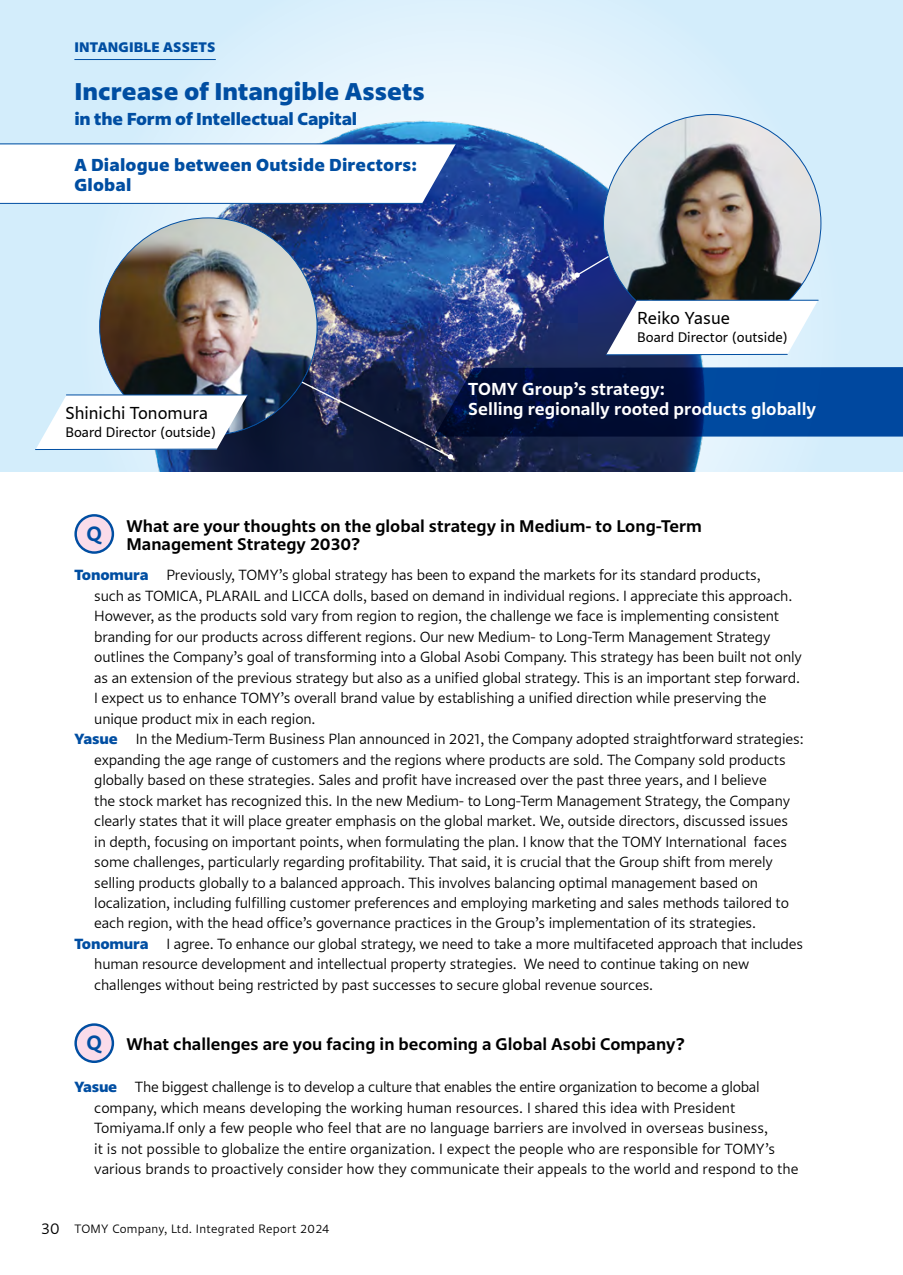
<style>
.page{position:relative;width:903px;height:1275px;background:#fff}
.page>*{position:absolute;margin:0;border:0;box-sizing:border-box;transform-origin:0 0}
.t1{font:800 24.5px "Sharoa Pro";color:#004ea2}
.t2{font:700 17.5px/19.2px "Sharoa Pro";color:#fff}
.t3{font:800 17.5px/19.2px "Sharoa Pro";letter-spacing:.01em;color:#004ea2}
.t4{font:800 17.5px "Sharoa Pro";letter-spacing:-.01em;color:#004ea2}
.t5{font:17.5px "Sharoa Pro";color:#000}
.t6{font:700 17.15px/18.4px "Sharoa Pro";color:#000}
.t7{font:300 14.88px/20.5px "Sharoa Pro";letter-spacing:-.01em;color:#000}
.t8{font:14px "Sharoa Pro";color:#000}
.t9{font:800 14px "Sharoa Pro";letter-spacing:.01em;color:#004ea2}
.t10{font:300 12.25px "Sharoa Pro";letter-spacing:.025em;color:#000}
.s1{font-size:21px;color:#004ea2}
.s2{font-weight:800;color:#004ea2}
.s3{font-size:15.75px}
</style>
<div class="page">
<svg style="left:0;top:0;width:903px;height:471px;background:#d7eefb"></svg>
<img style="left:130px;top:99px;width:602px;height:372px">
<hr style="left:74px;top:59px;width:142px;height:1px;background:#004ea2">
<svg style="left:0;top:144px;width:456px;height:59px"></svg>
<hr style="left:0;top:143px;width:456px;height:1px;background:#004ea2">
<hr style="left:0;top:203px;width:422px;height:1px;background:#004ea2">
<img style="left:603px;top:115px;width:218px;height:217px;border-radius:109px">
<img style="left:100px;top:218px;width:217px;height:216px">
<div style="left:76px;top:515px;width:37px;height:38px;background:#fadcea;border-radius:50%"></div>
<div style="left:74px;top:514px;width:40px;height:40px;border:2px solid #004ea2;border-radius:50%"></div>
<div style="left:76px;top:1024px;width:37px;height:38px;background:#fadcea;border-radius:50%"></div>
<div style="left:74px;top:1023px;width:40px;height:40px;border:2px solid #004ea2;border-radius:50%"></div>
<svg style="left:36px;top:395px;width:211px;height:54px"></svg>
<hr style="left:66px;top:394px;width:182px;height:1px;background:#004ea2">
<hr style="left:35px;top:449px;width:182px;height:1px;background:#004ea2">
<svg style="left:606px;top:300px;width:212px;height:55px"></svg>
<hr style="left:637px;top:300px;width:181px;height:1px;background:#004ea2">
<hr style="left:606px;top:354px;width:181px;height:1px;background:#004ea2">
<svg style="left:574px;top:255px;width:36px;height:23px"></svg>
<svg style="left:301px;top:367px;width:602px;height:92px;background:#1c3868"></svg>
<p class="t9" style="left:74px;top:35px;width:143px">INTANGIBLE ASSETS</p>
<h1 class="t1" style="left:74px;top:69px;width:352px">Increase of Intangible Assets</h1>
<p class="t4" style="left:74px;top:103px;width:284px">in the Form of Intellectual Capital</p>
<p class="t3" style="left:74px;top:154px;width:344px">A Dialogue between Outside Directors:<br>Global</p>
<p class="t5" style="left:65px;top:398px;width:144px">Shinichi Tonomura</p>
<p class="t8" style="left:65px;top:420px;width:152px">Board Director (outside)</p>
<p class="t5" style="left:637px;top:304px;width:94px">Reiko Yasue</p>
<p class="t8" style="left:637px;top:326px;width:152px">Board Director (outside)</p>
<p class="t2" style="left:468px;top:378px;width:350px">TOMY Group’s strategy:<br>Selling regionally rooted products globally</p>
<p class="t6" style="left:126px;top:515px;width:577px;text-indent:-40px"><span class="s1">Q</span> What are your thoughts on the global strategy in Medium- to Long-Term<br>Management Strategy 2030?</p>
<p class="t7" style="left:74px;top:564px;width:688px"><span class="s2">Tonomura</span> Previously, TOMY’s global strategy has been to expand the markets for its standard products,</p>
<p class="t7" style="left:94px;top:584px;width:700px">such as TOMICA, PLARAIL and LICCA dolls, based on demand in individual regions. I appreciate this approach.</p>
<p class="t7" style="left:94px;top:605px;width:686px">However, as the products sold vary from region to region, the challenge we face is implementing consistent</p>
<p class="t7" style="left:94px;top:625px;width:678px">branding for our products across different regions. Our new Medium- to Long-Term Management Strategy</p>
<p class="t7" style="left:94px;top:646px;width:709px">outlines the Company’s goal of transforming into a Global Asobi Company. This strategy has been built not only</p>
<p class="t7" style="left:94px;top:666px;width:707px">as an extension of the previous strategy but also as a unified global strategy. This is an important step forward.</p>
<p class="t7" style="left:94px;top:687px;width:674px">I expect us to enhance TOMY’s overall brand value by establishing a unified direction while preserving the</p>
<p class="t7" style="left:94px;top:707px;width:223px">unique product mix in each region.</p>
<p class="t7" style="left:74px;top:728px;width:731px"><span class="s2">Yasue</span> In the Medium-Term Business Plan announced in 2021, the Company adopted straightforward strategies:</p>
<p class="t7" style="left:94px;top:748px;width:693px">expanding the age range of customers and the regions where products are sold. The Company sold products</p>
<p class="t7" style="left:94px;top:768px;width:674px">globally based on these strategies. Sales and profit have increased over the past three years, and I believe</p>
<p class="t7" style="left:94px;top:789px;width:697px">the stock market has recognized this. In the new Medium- to Long-Term Management Strategy, the Company</p>
<p class="t7" style="left:94px;top:809px;width:695px">clearly states that it will place greater emphasis on the global market. We, outside directors, discussed issues</p>
<p class="t7" style="left:94px;top:830px;width:694px">in depth, focusing on important points, when formulating the plan. I know that the TOMY International faces</p>
<p class="t7" style="left:94px;top:850px;width:680px">some challenges, particularly regarding profitability. That said, it is crucial that the Group shift from merely</p>
<p class="t7" style="left:94px;top:871px;width:665px">selling products globally to a balanced approach. This involves balancing optimal management based on</p>
<p class="t7" style="left:94px;top:891px;width:696px">localization, including fulfilling customer preferences and employing marketing and sales methods tailored to</p>
<p class="t7" style="left:94px;top:912px;width:663px">each region, with the head office’s governance practices in the Group’s implementation of its strategies.</p>
<p class="t7" style="left:74px;top:932px;width:730px"><span class="s2">Tonomura</span> I agree. To enhance our global strategy, we need to take a more multifaceted approach that includes</p>
<p class="t7" style="left:94px;top:953px;width:656px">human resource development and intellectual property strategies. We need to continue taking on new</p>
<p class="t7" style="left:94px;top:973px;width:560px">challenges without being restricted by past successes to secure global revenue sources.</p>
<p class="t6" style="left:86px;top:1034px;width:600px"><span class="s1">Q</span> What challenges are you facing in becoming a Global Asobi Company?</p>
<p class="t7" style="left:94px;top:1076px;width:706px;text-indent:-20px"><span class="s2">Yasue</span> The biggest challenge is to develop a culture that enables the entire organization to become a global company, which means developing the working human resources. I shared this idea with President Tomiyama.If only a few people who feel that are no language barriers are involved in overseas business,<br>it is not possible to globalize the entire organization. I expect the people who are responsible for TOMY’s various brands to proactively consider how they communicate their appeals to the world and respond to the</p>
<p class="t10" style="left:41px;top:1219px;width:290px"><span class="s3">30</span> TOMY Company, Ltd. Integrated Report 2024</p>
</div>
